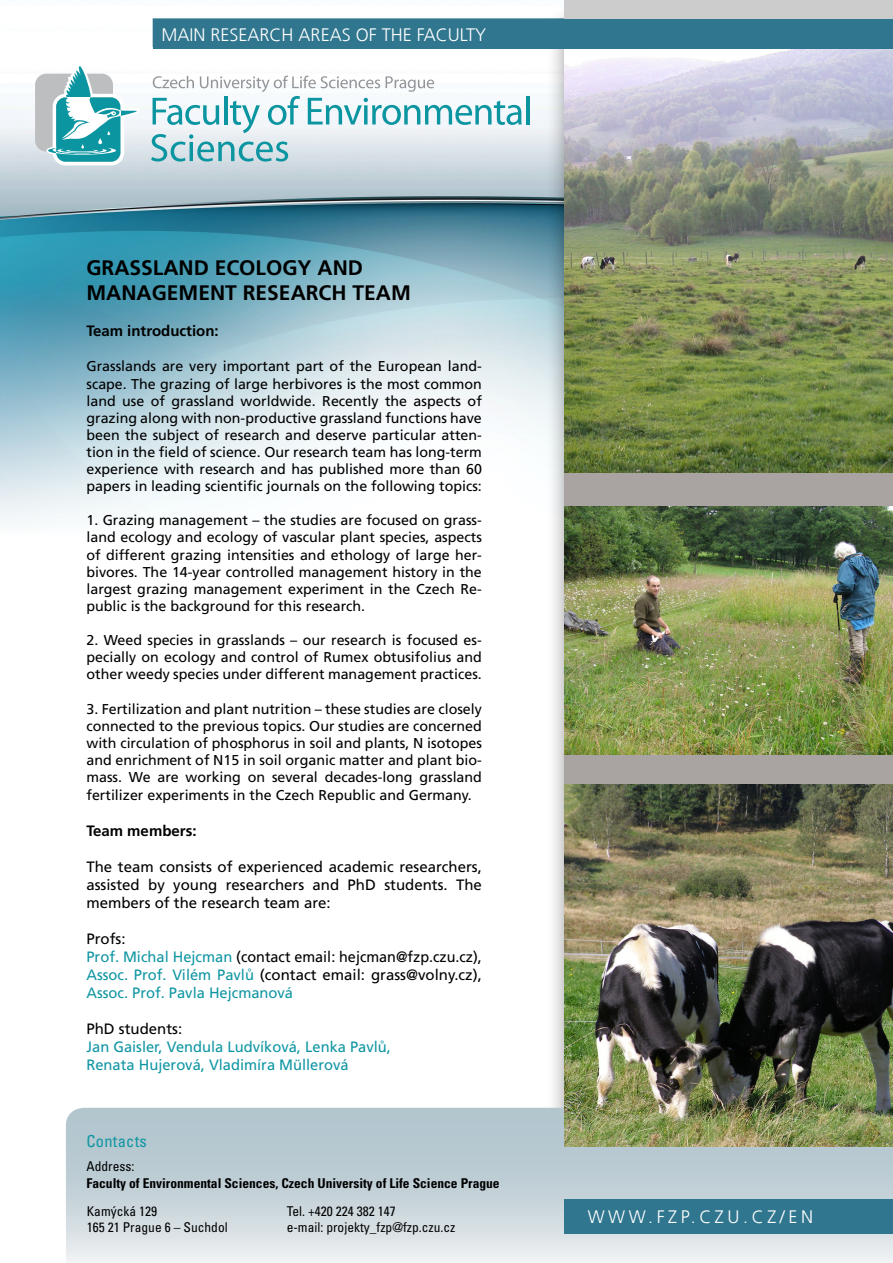
<style>
.page{position:relative;width:893px;height:1263px;background:#fff}
.page>*{position:absolute;margin:0;border:0;box-sizing:border-box;transform-origin:0 0}
.t1{font:700 21px/25.2px "Frutiger LT Com";color:#000}
.t2{font:300 18px "Frutiger LT Com";color:#fff}
.t3{font:300 18px "Frutiger LT Com";letter-spacing:.2em;color:#fff}
.t4{font:condensed 16.5px "Univers CE";letter-spacing:.015em;color:#1096a3}
.t5{font:15px/18px "Frutiger LT Com";color:#000;text-align:justify}
.t6{font:15px/18px "Frutiger LT Com";color:#1096a3}
.t7{font:700 15px "Frutiger LT Com";color:#000}
.t8{font:14.25px/17.1px "Frutiger LT Com";color:#000;text-align:justify}
.t9{font:condensed 13.5px/16.2px "Univers CE";color:#000}
.t10{font:700 condensed 13.5px "Univers CE";color:#000}
.s1{color:#1096a3}
</style>
<div class="page">
<img style="left:0;top:18px;width:545px;height:1090px">
<div style="left:35px;top:74px;width:78px;height:78px;background:#bcbec0;border-radius:11px"></div>
<hr style="left:526px;top:96px;width:3px;height:28px;background:#0a95a1">
<svg style="left:151px;top:76px;width:371px;height:86px"></svg>
<svg style="left:45px;top:64px;width:96px;height:101px"></svg>
<div style="left:545px;top:3px;width:348px;height:1183px;background:#000;opacity:.4"></div>
<div style="left:564px;top:0;width:329px;height:1146px;background:#a9a3a1"></div>
<svg style="left:66px;top:1108px;width:827px;height:155px;background:#c7d4da"></svg>
<div style="left:564px;top:1199px;width:329px;height:34px;background:#30768e"></div>
<div style="left:564px;top:0;width:329px;height:472px;background:#ccc"></div>
<img style="left:564px;top:49px;width:329px;height:423px">
<img style="left:564px;top:506px;width:329px;height:249px">
<img style="left:564px;top:784px;width:329px;height:362px">
<div style="left:153px;top:19px;width:740px;height:30px;background:#30768e"></div>
<p class="t2" style="left:162px;top:24px;width:326px">MAIN RESEARCH AREAS OF THE FACULTY</p>
<h1 class="t1" style="left:86px;top:255px;width:326px">GRASSLAND ECOLOGY AND<br>MANAGEMENT RESEARCH TEAM</h1>
<p class="t7" style="left:86px;top:322px;width:134px">Team introduction:</p>
<p class="t8" style="left:86px;top:358px;width:397px">Grasslands are very important part of the European land&shy;scape. The grazing of large herbivores is the most common land use of grassland worldwide. Recently the aspects of grazing along with non-productive grassland functions have been the subject of research and deserve particular atten&shy;tion in the field of science. Our research team has long-term experience with research and has published more than 60 papers in leading scientific journals on the following topics:</p>
<p class="t8" style="left:86px;top:512px;width:397px">1. Grazing management – the studies are focused on grass&shy;land ecology and ecology of vascular plant species, aspects of different grazing intensities and ethology of large her&shy;bivores. The 14-year controlled management history in the largest grazing management experiment in the Czech Re&shy;public is the background for this research.</p>
<p class="t8" style="left:86px;top:632px;width:397px">2. Weed species in grasslands – our research is focused es&shy;pecially on ecology and control of Rumex obtusifolius and other weedy species under different management practices.</p>
<p class="t8" style="left:86px;top:700px;width:397px">3. Fertilization and plant nutrition – these studies are closely connected to the previous topics. Our studies are concerned with circulation of phosphorus in soil and plants, N isotopes and enrichment of N15 in soil organic matter and plant bio&shy;mass. We are working on several decades-long grassland fertilizer experiments in the Czech Republic and Germany.</p>
<p class="t7" style="left:86px;top:822px;width:112px">Team members:</p>
<p class="t5" style="left:86px;top:858px;width:397px">The team consists of experienced academic researchers, assisted by young researchers and PhD students. The members of the research team are:</p>
<p class="t5" style="left:86px;top:930px;width:397px;text-align:left">Profs:<br><span class="s1">Prof. Michal Hejcman</span> (contact email: hejcman@fzp.czu.cz), <span class="s1">Assoc. Prof. Vilém Pavlů</span> (contact email: grass@volny.cz), <span class="s1">Assoc. Prof. Pavla Hejcmanová</span></p>
<p class="t5" style="left:86px;top:1020px;width:97px">PhD students:</p>
<p class="t6" style="left:86px;top:1038px;width:306px">Jan Gaisler, Vendula Ludvíková, Lenka Pavlů,<br>Renata Hujerová, Vladimíra Müllerová</p>
<p class="t4" style="left:86px;top:1131px;width:62px">Contacts</p>
<p class="t9" style="left:86px;top:1159px;width:49px">Address:</p>
<p class="t10" style="left:86px;top:1175px;width:415px">Faculty of Environmental Sciences, Czech University of Life Science Prague</p>
<p class="t9" style="left:87px;top:1203px;width:142px">Kamýcká 129<br>165 21 Prague 6 – Suchdol</p>
<p class="t9" style="left:287px;top:1203px;width:170px">Tel. +420 224 382 147<br>e-mail: projekty_fzp@fzp.czu.cz</p>
<p class="t3" style="left:588px;top:1206px;width:227px">WWW.FZP.CZU.CZ/EN</p>
</div>
